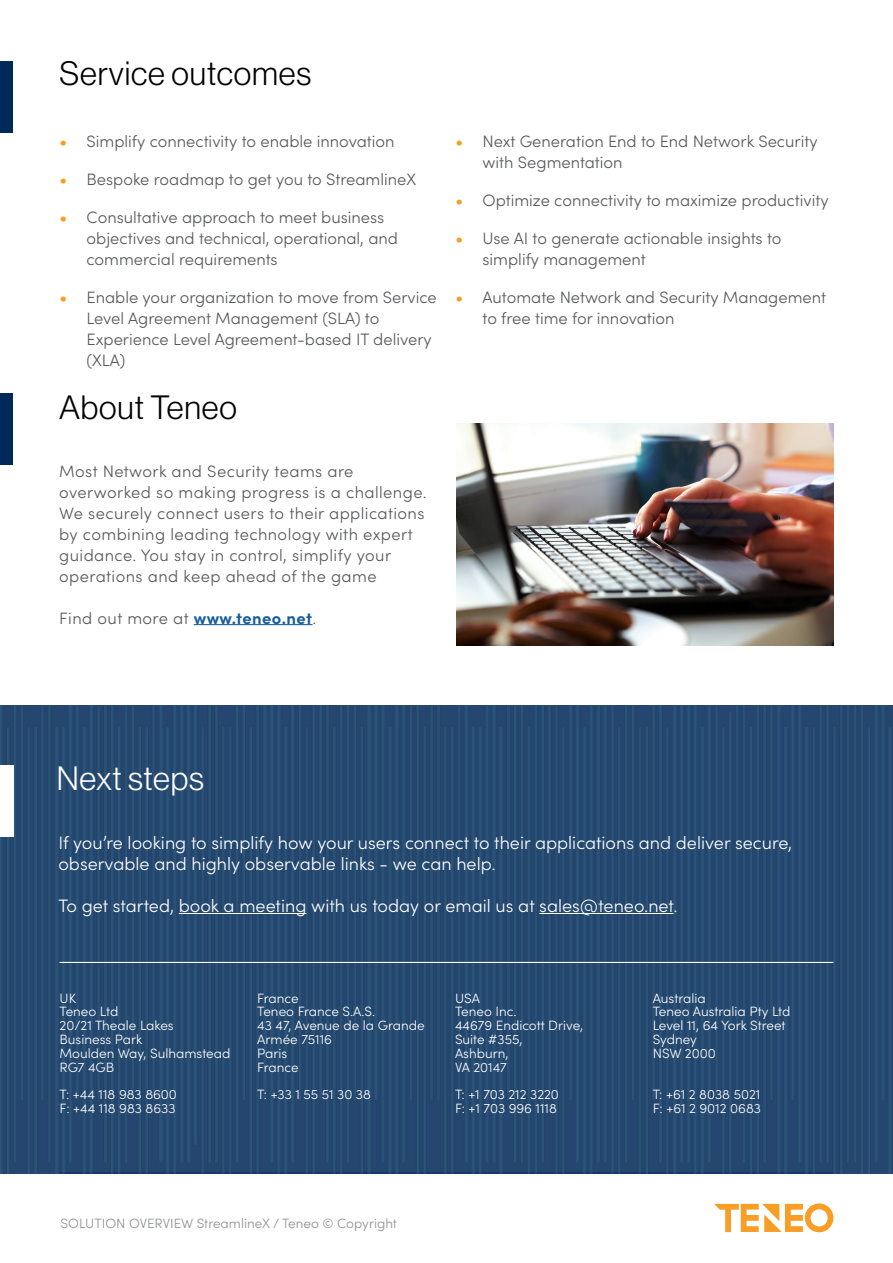
<style>
.page{position:relative;width:893px;height:1263px;background:#fff}
.page>*{position:absolute;margin:0;border:0;box-sizing:border-box;transform-origin:0 0}
.Sub-header_1{font:33px "N Haas Grotesk DS Pro 45 Lt";letter-spacing:.025em;color:#000001}
.Sub-header_1-2{font:33px "N Haas Grotesk DS Pro 45 Lt";letter-spacing:.015em;color:#fff}
.Body_copy_-_11pt_-_White{font:300 18px/21px "Sofia Pro";color:#fff}
.Body_copy_-_11pt_-_White-2{font:300 16.5px/21px "Sofia Pro";color:#57585a}
.Body_copy_-_11pt_-_White-3{font:300 16.5px/21px "Sofia Pro";letter-spacing:.025em;color:#57585a}
.t1{font:300 13.5px/13.8px "Sofia Pro";color:#fff}
.t2{font:300 13.5px "Sofia Pro";color:#8e9092}
.s1{font-weight:700;color:#f89e26}
.s2{font-weight:700;color:#175d9e}
</style>
<div class="page">
<svg style="left:714px;top:1203px;width:119px;height:29px"></svg>
<hr style="left:194px;top:624px;width:119px;height:1px;background:#175d9e">
<div style="left:0;top:393px;width:13px;height:72px;background:#002858"></div>
<img style="left:456px;top:423px;width:377px;height:223px">
<img style="left:0;top:705px;width:893px;height:468px">
<hr style="left:60px;top:962px;width:773px;height:1px;background:#fff">
<div style="left:0;top:765px;width:13px;height:71px;background:#fff"></div>
<hr style="left:179px;top:913px;width:127px;height:1px;background:#fff">
<hr style="left:539px;top:913px;width:135px;height:1px;background:#fff">
<div style="left:0;top:61px;width:13px;height:72px;background:#002858"></div>
<p class="Sub-header_1" style="left:60px;top:55px;width:253px">Service outcomes</p>
<p class="Body_copy_-_11pt_-_White-2" style="left:60px;top:130px;width:336px"><span class="s1">•</span> Simplify connectivity to enable innovation</p>
<p class="Body_copy_-_11pt_-_White-2" style="left:60px;top:168px;width:358px"><span class="s1">•</span> Bespoke roadmap to get you to StreamlineX</p>
<p class="Body_copy_-_11pt_-_White-2" style="left:87px;top:206px;width:313px;text-indent:-27px"><span class="s1">•</span> Consultative approach to meet business objectives and technical, operational, and commercial requirements</p>
<p class="Body_copy_-_11pt_-_White-2" style="left:87px;top:286px;width:352px;text-indent:-27px"><span class="s1">•</span> Enable your organization to move from Service Level Agreement Management (SLA) to Experience Level Agreement-based IT delivery (XLA)</p>
<p class="Sub-header_1" style="left:59px;top:389px;width:179px">About Teneo</p>
<p class="Body_copy_-_11pt_-_White-3" style="left:59px;top:459px;width:369px">Most Network and Security teams are overworked so making progress is a challenge.<br>We securely connect users to their applications by combining leading technology with expert guidance. You stay in control, simplify your operations and keep ahead of the game</p>
<p class="Body_copy_-_11pt_-_White-3" style="left:59px;top:606px;width:259px">Find out more at <span class="s2">www.teneo.net</span>.</p>
<p class="Body_copy_-_11pt_-_White-2" style="left:483px;top:130px;width:337px;text-indent:-27px"><span class="s1">•</span> Next Generation End to End Network Security with Segmentation</p>
<p class="Body_copy_-_11pt_-_White-2" style="left:456px;top:189px;width:375px"><span class="s1">•</span> Optimize connectivity to maximize productivity</p>
<p class="Body_copy_-_11pt_-_White-2" style="left:483px;top:227px;width:300px;text-indent:-27px"><span class="s1">•</span> Use AI to generate actionable insights to simplify management</p>
<p class="Body_copy_-_11pt_-_White-2" style="left:483px;top:286px;width:345px;text-indent:-27px"><span class="s1">•</span> Automate Network and Security Management to free time for innovation</p>
<p class="Sub-header_1-2" style="left:57px;top:760px;width:149px">Next steps</p>
<p class="Body_copy_-_11pt_-_White" style="left:58px;top:831px;width:735px">If you’re looking to simplify how your users connect to their applications and deliver secure, observable and highly observable links - we can help.</p>
<p class="Body_copy_-_11pt_-_White" style="left:58px;top:894px;width:621px">To get started, book a meeting with us today or email us at sales@teneo.net.</p>
<p class="t1" style="left:60px;top:990px;width:18px">UK</p>
<p class="t1" style="left:60px;top:1004px;width:60px">Teneo Ltd</p>
<p class="t1" style="left:60px;top:1018px;width:116px">20/21 Theale Lakes<br>Business Park</p>
<p class="t1" style="left:60px;top:1045px;width:172px">Moulden Way, Sulhamstead</p>
<p class="t1" style="left:60px;top:1059px;width:56px">RG7 4GB</p>
<p class="t1" style="left:60px;top:1087px;width:119px">T: +44 118 983 8600</p>
<p class="t1" style="left:60px;top:1100px;width:117px">F: +44 118 983 8633</p>
<p class="t1" style="left:257px;top:990px;width:43px">France</p>
<p class="t1" style="left:257px;top:1004px;width:119px">Teneo France S.A.S.</p>
<p class="t1" style="left:257px;top:1018px;width:169px">43 47, Avenue de la Grande<br>Armée 75116</p>
<p class="t1" style="left:257px;top:1045px;width:32px">Paris</p>
<p class="t1" style="left:257px;top:1052px;width:115px;line-height:27.6px">France<br>T: +33 1 55 51 30 38</p>
<p class="t1" style="left:455px;top:990px;width:26px">USA</p>
<p class="t1" style="left:455px;top:1004px;width:63px">Teneo Inc.</p>
<p class="t1" style="left:455px;top:1018px;width:130px">44679 Endicott Drive,</p>
<p class="t1" style="left:455px;top:1031px;width:69px">Suite #355,</p>
<p class="t1" style="left:455px;top:1045px;width:55px">Ashburn,</p>
<p class="t1" style="left:455px;top:1059px;width:53px">VA 20147</p>
<p class="t1" style="left:455px;top:1087px;width:105px">T: +1 703 212 3220</p>
<p class="t1" style="left:455px;top:1100px;width:104px">F: +1 703 996 1118</p>
<p class="t2" style="left:61px;top:1213px;width:338px">SOLUTION OVERVIEW StreamlineX / Teneo © Copyright</p>
<p class="t1" style="left:653px;top:990px;width:55px">Australia</p>
<p class="t1" style="left:653px;top:1004px;width:139px">Teneo Australia Pty Ltd</p>
<p class="t1" style="left:653px;top:1018px;width:134px">Level 11, 64 York Street</p>
<p class="t1" style="left:653px;top:1031px;width:46px">Sydney</p>
<p class="t1" style="left:653px;top:1045px;width:65px">NSW 2000</p>
<p class="t1" style="left:653px;top:1087px;width:109px">T: +61 2 8038 5021</p>
<p class="t1" style="left:653px;top:1100px;width:110px">F: +61 2 9012 0683</p>
</div>
